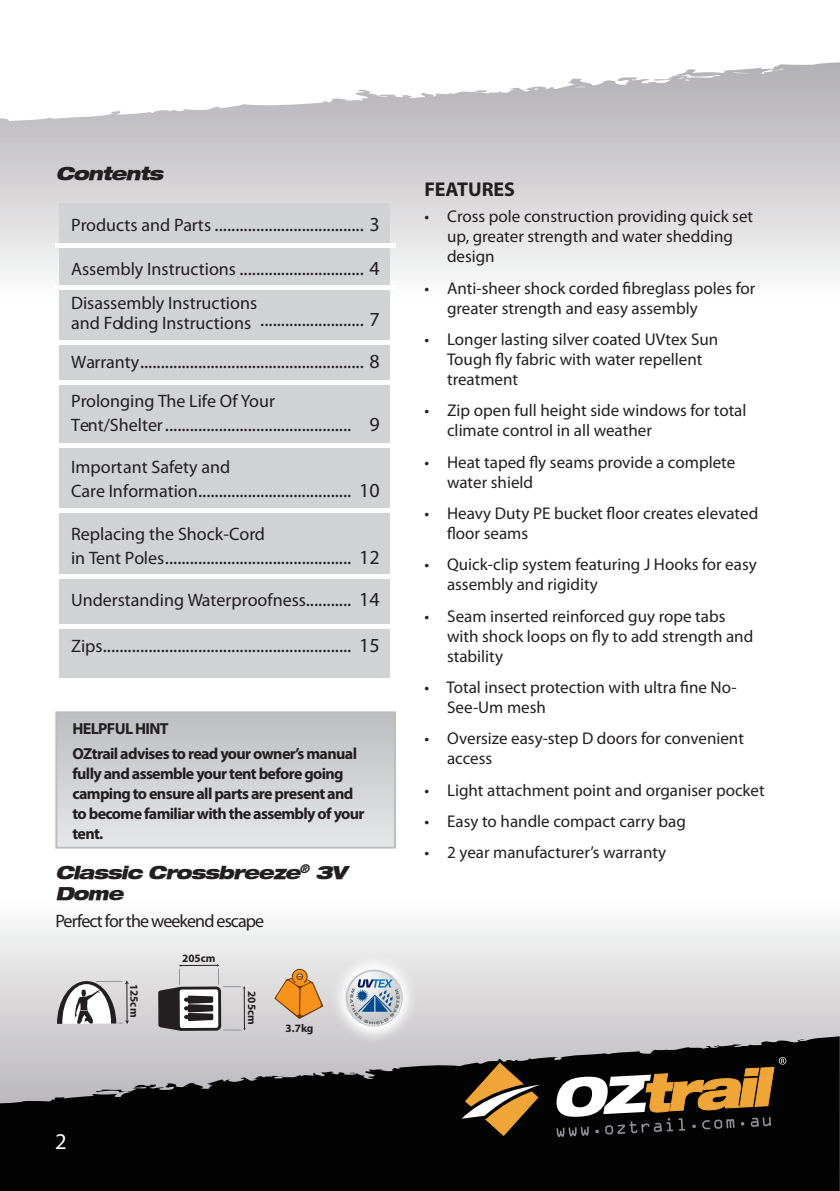
<style>
.page{position:relative;width:840px;height:1191px;background:#fff}
.page>*{position:absolute;margin:0;border:0;box-sizing:border-box;transform-origin:0 0}
.t1{font:22.6px "Myriad Pro";color:#fff}
.t2{font:20px/43.4px "Myriad Pro";color:#231f20}
.Subheadings{font:700 20px "Myriad Pro";color:#231f20}
.headings{font:18px "Myriad Pro";color:#231f20}
.headings-2{font:italic 900 expanded 18px/21.6px "Helvetica Neue LT";letter-spacing:-.05em;color:#231f20}
.headings-3{font:18px "Myriad Pro";letter-spacing:-.05em;color:#231f20}
.Bullets_-_Body_Text{font:17px/20px "Myriad Pro";color:#231f20}
.Hints{font:700 16px/20px "Myriad Pro";letter-spacing:-.04em;color:#231f20}
.t3{font:700 11.2px "Myriad Pro";letter-spacing:-.005em;color:#231f20}
.s1{font-size:18px}
.s2{font-size:20px}
</style>
<div class="page">
<svg style="left:0;top:149px;width:839px;height:127px;background:#dbdadb"></svg>
<svg style="left:0;top:848px;width:839px;height:188px"></svg>
<svg style="left:0;top:1036px;width:839px;height:155px;background:#353535"></svg>
<svg style="left:0;top:62px;width:839px;height:87px"></svg>
<svg style="left:452px;top:1057px;width:334px;height:83px;background:#50422e"></svg>
<svg style="left:839px;top:62px;width:1px;height:87px"></svg>
<div style="left:56px;top:712px;width:339px;height:135px;background:linear-gradient(to bottom,#bdbec0,#e5e6e8)"></div>
<div style="left:55px;top:711px;width:341px;height:137px;border:2px solid #bcbdc0"></div>
<div style="left:59px;top:203px;width:331px;height:474px;background:#d1d2d4"></div>
<hr style="left:55px;top:243px;width:341px;height:4px;background:#fff">
<hr style="left:55px;top:285px;width:341px;height:4px;background:#fff">
<hr style="left:55px;top:340px;width:341px;height:4px;background:#fff">
<hr style="left:55px;top:380px;width:341px;height:4px;background:#fff">
<hr style="left:55px;top:443px;width:341px;height:4px;background:#fff">
<hr style="left:55px;top:508px;width:341px;height:4px;background:#fff">
<hr style="left:55px;top:574px;width:341px;height:4px;background:#fff">
<hr style="left:55px;top:624px;width:341px;height:4px;background:#fff">
<svg style="left:327px;top:950px;width:89px;height:92px;background:#e1e0e1"></svg>
<svg style="left:345px;top:968px;width:57px;height:61px"></svg>
<svg style="left:345px;top:968px;width:57px;height:58px"></svg>
<svg style="left:347px;top:971px;width:53px;height:53px"></svg>
<div style="left:358px;top:991px;width:8px;height:9px;background:#01498e;border-radius:50%"></div>
<svg style="left:158px;top:964px;width:88px;height:66px;background:#a6a4a5"></svg>
<svg style="left:273px;top:967px;width:51px;height:52px;background:#dcac74"></svg>
<svg style="left:57px;top:980px;width:72px;height:44px"></svg>
<p class="headings-2" style="left:56px;top:162px;width:109px">Contents</p>
<p class="t2" style="left:71px;top:203px;width:310px"><span class="s1">Products and Parts</span> .................................... 3<br><span class="s1">Assembly Instructions</span> .............................. 4</p>
<p class="headings" style="left:71px;top:293px;width:187px">Disassembly Instructions</p>
<p class="t2" style="left:71px;top:299px;width:310px;line-height:41.4px"><sub>and</sub> <sub>Folding</sub> <sub>Instructions</sub> ......................... 7<br><span class="s1">Warranty</span>...................................................... 8</p>
<p class="headings" style="left:71px;top:391px;width:205px">Prolonging The Life Of Your</p>
<p class="t2" style="left:71px;top:403px;width:310px"><span class="s1">Tent/Shelter</span>............................................. 9</p>
<p class="headings" style="left:71px;top:457px;width:160px">Important Safety and</p>
<p class="t2" style="left:71px;top:469px;width:310px"><span class="s1">Care Information</span>..................................... 10</p>
<p class="headings" style="left:71px;top:524px;width:195px">Replacing the Shock-Cord</p>
<p class="t2" style="left:71px;top:536px;width:310px"><span class="s1">in Tent Poles</span>............................................. 12</p>
<p class="headings" style="left:71px;top:589px;width:310px">Understanding Waterproofness<span class="s2">........... 14</span></p>
<p class="t2" style="left:71px;top:624px;width:310px"><span class="s1">Zips</span>............................................................ 15</p>
<p class="Hints" style="left:72px;top:718px;width:98px">HELPFUL HINT</p>
<p class="Hints" style="left:72px;top:744px;width:293px">OZtrail advises to read your owner’s manual fully and assemble your tent before going camping to ensure all parts are present and to become familiar with the assembly of your tent.</p>
<p class="headings-2" style="left:55px;top:861px;width:293px">Classic Crossbreeze<sup>®</sup> 3V<br>Dome</p>
<p class="headings-3" style="left:55px;top:910px;width:210px">Perfect for the weekend escape</p>
<p class="t1" style="left:55px;top:1129px;width:13px">2</p>
<p class="t3" style="left:182px;top:951px;width:35px">205cm</p>
<p class="t3" style="left:140px;top:983px;width:35px;rotate:90deg">125cm</p>
<p class="t3" style="left:258px;top:991px;width:35px;rotate:90deg">205cm</p>
<p class="t3" style="left:285px;top:1022px;width:30px">3.7kg</p>
<p class="Subheadings" style="left:424px;top:178px;width:92px">FEATURES</p>
<p class="Bullets_-_Body_Text" style="left:447px;top:207px;width:307px;text-indent:-23px">• Cross pole construction providing quick set up, greater strength and water shedding design</p>
<p class="Bullets_-_Body_Text" style="left:447px;top:278px;width:310px;text-indent:-23px">• Anti-sheer shock corded fibreglass poles for greater strength and easy assembly</p>
<p class="Bullets_-_Body_Text" style="left:447px;top:329px;width:272px;text-indent:-23px">• Longer lasting silver coated UVtex Sun<br>Tough fly fabric with water repellent treatment</p>
<p class="Bullets_-_Body_Text" style="left:447px;top:401px;width:301px;text-indent:-23px">• Zip open full height side windows for total climate control in all weather</p>
<p class="Bullets_-_Body_Text" style="left:447px;top:452px;width:289px;text-indent:-23px">• Heat taped fly seams provide a complete water shield</p>
<p class="Bullets_-_Body_Text" style="left:447px;top:503px;width:312px;text-indent:-23px">• Heavy Duty PE bucket floor creates elevated floor seams</p>
<p class="Bullets_-_Body_Text" style="left:447px;top:555px;width:311px;text-indent:-23px">• Quick-clip system featuring J Hooks for easy assembly and rigidity</p>
<p class="Bullets_-_Body_Text" style="left:447px;top:606px;width:307px;text-indent:-23px">• Seam inserted reinforced guy rope tabs with shock loops on fly to add strength and stability</p>
<p class="Bullets_-_Body_Text" style="left:447px;top:677px;width:291px;text-indent:-23px">• Total insect protection with ultra fine No-<br>See-Um mesh</p>
<p class="Bullets_-_Body_Text" style="left:447px;top:729px;width:298px;text-indent:-23px">• Oversize easy-step D doors for convenient access</p>
<p class="Bullets_-_Body_Text" style="left:424px;top:780px;width:342px">• Light attachment point and organiser pocket</p>
<p class="Bullets_-_Body_Text" style="left:424px;top:811px;width:263px">• Easy to handle compact carry bag</p>
<p class="Bullets_-_Body_Text" style="left:424px;top:843px;width:243px">• 2 year manufacturer’s warranty</p>
</div>
